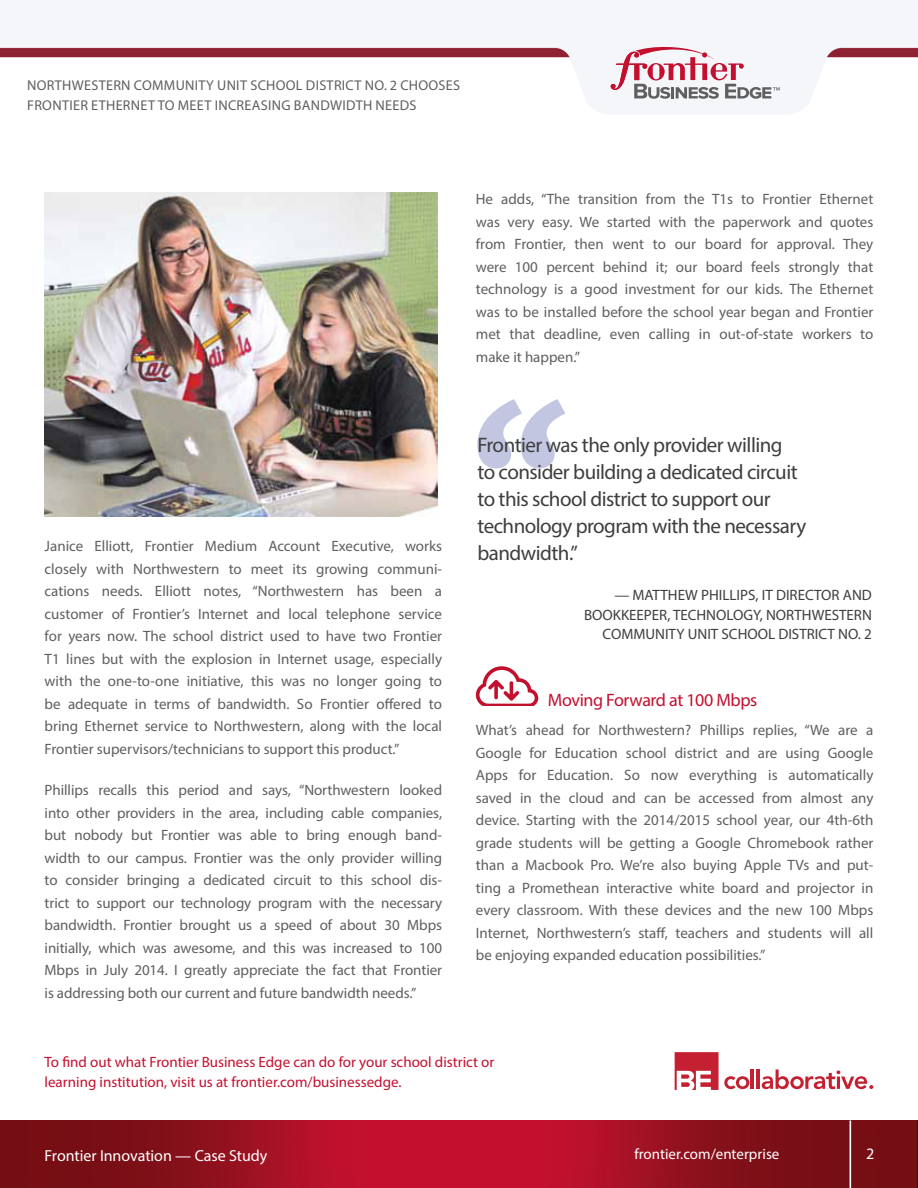
<style>
.page{position:relative;width:918px;height:1188px;background:#fff}
.page>*{position:absolute;margin:0;border:0;box-sizing:border-box;transform-origin:0 0}
.body_copy{font:21px/27px "Myriad Pro";letter-spacing:-.025em;color:#3e3e3f}
.body_copy-2{font:18px "Myriad Pro";letter-spacing:-.02em;color:#c3102f}
.body_copy-3{font:16.05px "Myriad Pro";letter-spacing:-.005em;color:#fff}
.body_copy-4{font:15px/22.5px "Myriad Pro";color:#5f5f62;text-align:justify}
.body_copy-5{font:15px/19.5px "Myriad Pro";color:#c3102f}
.body_copy-6{font:15px/19.5px "Myriad Pro";color:#3e3e3f;text-align:right}
.body_copy-7{font:15px "Myriad Pro";color:#fff}
.body_copy-8{font:14.25px/20.4px "Myriad Pro";letter-spacing:.02em;color:#5f5f62}
</style>
<div class="page">
<img style="left:0;top:0;width:918px;height:1121px">
<svg style="left:611px;top:47px;width:169px;height:52px"></svg>
<hr style="left:751px;top:1069px;width:3px;height:20px;background:#c42032">
<hr style="left:757px;top:1069px;width:3px;height:20px;background:#c42032">
<svg style="left:762px;top:1069px;width:111px;height:20px"></svg>
<svg style="left:675px;top:1052px;width:74px;height:38px"></svg>
<svg style="left:476px;top:666px;width:62px;height:40px"></svg>
<img style="left:0;top:1121px;width:918px;height:67px">
<hr style="left:850px;top:1120px;width:1px;height:68px;background:#fff">
<svg style="left:477px;top:399px;width:88px;height:70px"></svg>
<img style="left:45px;top:193px;width:393px;height:323px">
<p class="body_copy-8" style="left:27px;top:74px;width:435px">NORTHWESTERN COMMUNITY UNIT SCHOOL DISTRICT NO. 2 CHOOSES<br>FRONTIER ETHERNET TO MEET INCREASING BANDWIDTH NEEDS</p>
<p class="body_copy-4" style="left:45px;top:535px;width:399px">Janice Elliott, Frontier Medium Account Executive, works closely with Northwestern to meet its growing communi&shy;cations needs. Elliott notes, “Northwestern has been a customer of Frontier’s Internet and local telephone service for years now. The school district used to have two Frontier T1 lines but with the explosion in Internet usage, especially with the one-to-one initiative, this was no longer going to be adequate in terms of bandwidth. So Frontier offered to bring Ethernet service to Northwestern, along with the local Frontier supervisors/technicians to support this product.”</p>
<p class="body_copy-4" style="left:45px;top:779px;width:399px">Phillips recalls this period and says, “Northwestern looked into other providers in the area, including cable companies, but nobody but Frontier was able to bring enough band&shy;width to our campus. Frontier was the only provider willing to consider bringing a dedicated circuit to this school dis&shy;trict to support our technology program with the necessary bandwidth. Frontier brought us a speed of about 30 Mbps initially, which was awesome, and this was increased to 100<br>Mbps in July 2014. I greatly appreciate the fact that Frontier is addressing both our current and future bandwidth needs.”</p>
<p class="body_copy-4" style="left:476px;top:187px;width:399px">He adds, “The transition from the T1s to Frontier Ethernet was very easy. We started with the paperwork and quotes from Frontier, then went to our board for approval. They were 100 percent behind it; our board feels strongly that technology is a good investment for our kids. The Ethernet was to be installed before the school year began and Frontier met that deadline, even calling in out-of-state workers to make it happen.”</p>
<p class="body_copy" style="left:477px;top:431px;width:330px">Frontier was the only provider willing<br>to consider building a dedicated circuit to this school district to support our technology program with the necessary bandwidth.”</p>
<p class="body_copy-6" style="left:584px;top:585px;width:289px">— MATTHEW PHILLIPS, IT DIRECTOR AND<br>BOOKKEEPER, TECHNOLOGY, NORTHWESTERN<br>COMMUNITY UNIT SCHOOL DISTRICT NO. 2</p>
<p class="body_copy-2" style="left:548px;top:689px;width:211px">Moving Forward at 100 Mbps</p>
<p class="body_copy-4" style="left:476px;top:718px;width:399px">What’s ahead for Northwestern? Phillips replies, “We are a Google for Education school district and are using Google Apps for Education. So now everything is automatically saved in the cloud and can be accessed from almost any device. Starting with the 2014/2015 school year, our 4th-6th grade students will be getting a Google Chromebook rather than a Macbook Pro. We’re also buying Apple TVs and put&shy;ting a Promethean interactive white board and projector in every classroom. With these devices and the new 100 Mbps Internet, Northwestern’s staff, teachers and students will all be enjoying expanded education possibilities.”</p>
<p class="body_copy-5" style="left:45px;top:1052px;width:451px">To find out what Frontier Business Edge can do for your school district or learning institution, visit us at frontier.com/businessedge.</p>
<p class="body_copy-3" style="left:133px;top:1146px;width:211px">Business Edge brand guidelines</p>
<p class="body_copy-7" style="left:634px;top:1145px;width:146px">frontier.com/enterprise</p>
<p class="body_copy-3" style="left:862px;top:1146px;width:18px">20</p>
<p class="body_copy-3" style="left:866px;top:1144px;width:10px">2</p>
<p class="body_copy-3" style="left:46px;top:1146px;width:223px">Frontier Innovation — Cas Study</p>
</div>
